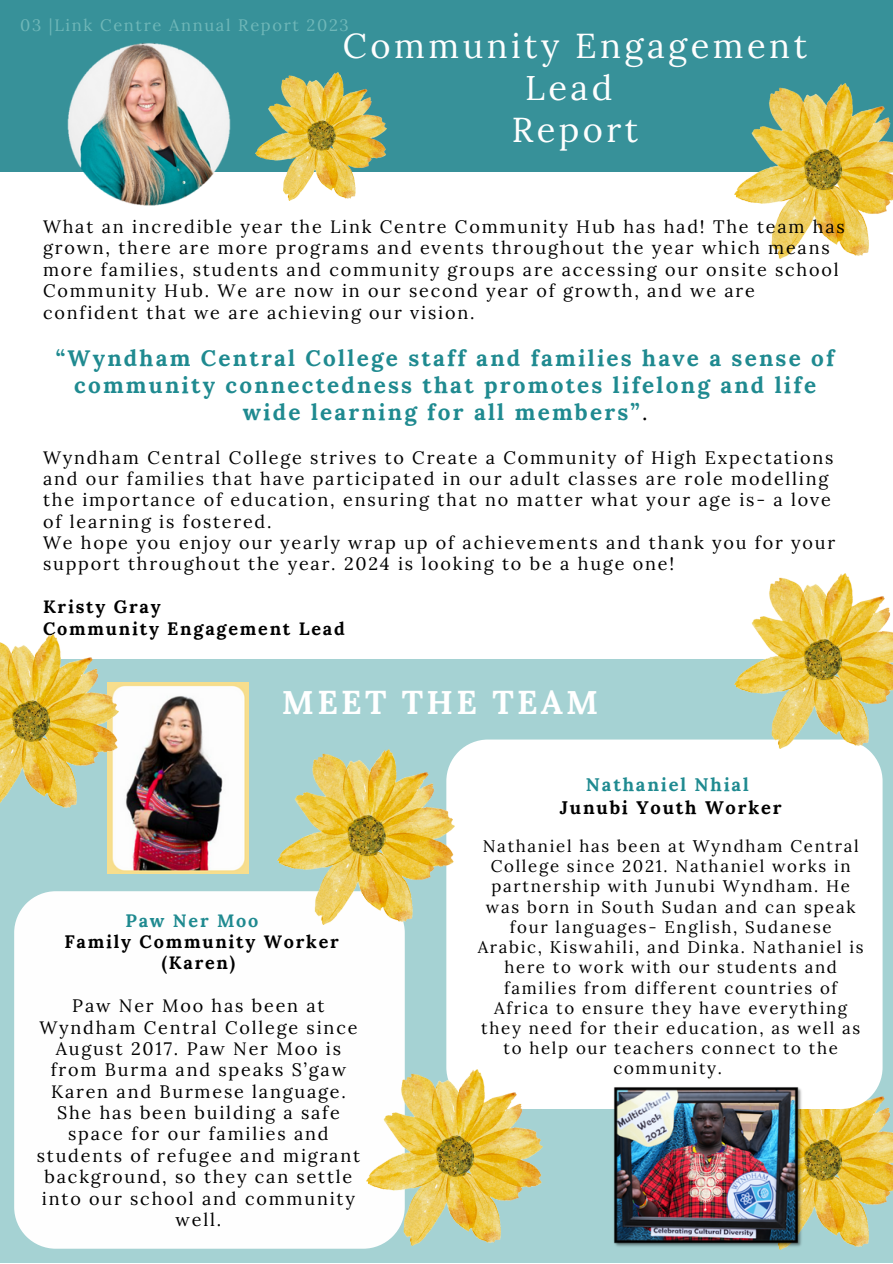
<style>
.page{position:relative;width:893px;height:1264px;background:#fff}
.page>*{position:absolute;margin:0;border:0;box-sizing:border-box;transform-origin:0 0}
.t1{font:34.5px/41.5px "Lora";letter-spacing:.1em;color:#fefefe;text-align:center}
.t2{font:700 33px "Lora";letter-spacing:.1em;color:#fff}
.t3{font:700 22.5px/27px "Lora";letter-spacing:.1em;color:#1f8a90;text-align:center}
.t4{font:700 18.3px "Lora";letter-spacing:.1em;color:#000}
.t5{font:700 18.3px "Lora";letter-spacing:.1em;color:#1f8a90}
.t6{font:18px/21.3px "Lora";letter-spacing:.1em;color:#000}
.t7{font:700 18px/21.3px "Lora";letter-spacing:.1em;color:#000;text-align:center}
.t8{font:700 18px "Lora";letter-spacing:.1em;color:#1f8a90}
.t9{font:16.8px/20.2px "Lora";letter-spacing:.1em;color:#000;text-align:center}
.t10{font:16.5px "Lora";letter-spacing:.095em;color:#6fb7b8}
.s1{font-weight:400;color:#000}
</style>
<div class="page">
<div style="left:0;top:0;width:892px;height:171px;background:#379199"></div>
<img style="left:38px;top:43px;width:218px;height:163px">
<div style="left:0;top:659px;width:892px;height:603px;background:#a5d2d3"></div>
<img style="left:803px;top:1073px;width:89px;height:174px">
<img style="left:107px;top:682px;width:142px;height:191px">
<div style="left:14px;top:891px;width:391px;height:357px;background:#fefefe"></div>
<div style="left:446px;top:739px;width:436px;height:369px;background:#fff"></div>
<img style="left:734px;top:573px;width:158px;height:176px">
<img style="left:734px;top:83px;width:158px;height:176px">
<img style="left:366px;top:1069px;width:176px;height:176px">
<img style="left:277px;top:749px;width:177px;height:175px">
<img style="left:612px;top:1085px;width:191px;height:163px">
<img style="left:0;top:634px;width:119px;height:176px">
<img style="left:256px;top:73px;width:130px;height:128px">
<p class="t10" style="left:20px;top:14px;width:330px">03 |Link Centre Annual Report 2023</p>
<p class="t1" style="left:343px;top:25px;width:465px">Community Engagement<br>Lead</p>
<p class="t1" style="left:511px;top:108px;width:128px">Report</p>
<p class="t6" style="left:43px;top:216px;width:803px">What an incredible year the Link Centre Community Hub has had! The team has grown, there are more programs and events throughout the year which means more families, students and community groups are accessing our onsite school Community Hub. We are now in our second year of growth, and we are confident that we are achieving our vision.</p>
<p class="t3" style="left:56px;top:344px;width:780px">“Wyndham Central College staff and families have a sense of community connectedness that promotes lifelong and life wide learning for all members”<span class="s1">.</span></p>
<p class="t6" style="left:43px;top:446px;width:791px">Wyndham Central College strives to Create a Community of High Expectations and our families that have participated in our adult classes are role modelling the importance of education, ensuring that no matter what your age is- a love of learning is fostered.</p>
<p class="t6" style="left:43px;top:532px;width:793px">We hope you enjoy our yearly wrap up of achievements and thank you for your support throughout the year. 2024 is looking to be a huge one!</p>
<p class="t7" style="left:43px;top:596px;width:119px">Kristy Gray</p>
<p class="t7" style="left:43px;top:617px;width:303px">Community Engagement Lead</p>
<p class="t2" style="left:282px;top:680px;width:318px">MEET THE TEAM</p>
<p class="t8" style="left:125px;top:908px;width:134px">Paw Ner Moo</p>
<p class="t7" style="left:65px;top:930px;width:276px">Family Community Worker (Karen)</p>
<p class="t6" style="left:37px;top:994px;width:324px;text-align:center">Paw Ner Moo has been at<br>Wyndham Central College since<br>August 2017. Paw Ner Moo is from Burma and speaks S’gaw<br>Karen and Burmese language.<br>She has been building a safe space for our families and students of refugee and migrant background, so they can settle into our school and community well.</p>
<p class="t5" style="left:586px;top:772px;width:164px">Nathaniel Nhial</p>
<p class="t4" style="left:559px;top:795px;width:223px">Junubi Youth Worker</p>
<p class="t9" style="left:477px;top:835px;width:387px">Nathaniel has been at Wyndham Central College since 2021. Nathaniel works in partnership with Junubi Wyndham. He was born in South Sudan and can speak four languages- English, Sudanese Arabic, Kiswahili, and Dinka. Nathaniel is here to work with our students and families from different countries of Africa to ensure they have everything they need for their education, as well as to help our teachers connect to the community.</p>
</div>
